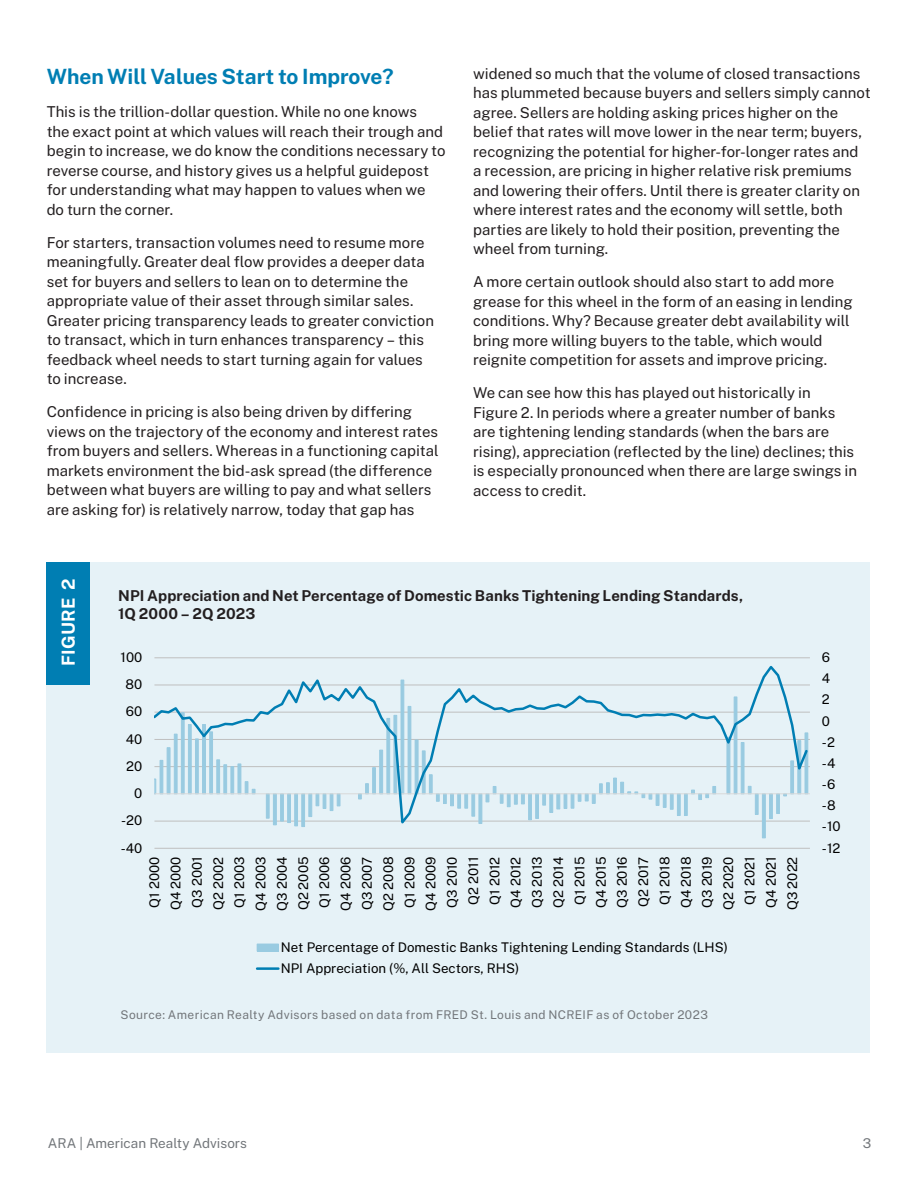
<style>
.page{position:relative;width:918px;height:1188px;background:#fff}
.page>*{position:absolute;margin:0;border:0;box-sizing:border-box;transform-origin:0 0}
.Subheaders{font:700 21px "Public Sans";color:#007eb3}
.t1{font:700 18px "Public Sans";letter-spacing:.015em;color:#fff}
.t2{font:15px/19.5px "Public Sans";color:#231f20}
.t3{font:700 15px/18px "Public Sans";letter-spacing:.005em;color:#231f20}
.t4{font:13.5px "Public Sans";color:#72767a}
.t5{font:13.35px/21.3px "Public Sans";color:#000;text-align:center}
.t6{font:12px "Public Sans";letter-spacing:.03em;color:#72767a}
</style>
<div class="page">
<div style="left:47px;top:562px;width:823px;height:491px;background:#e6f2f7"></div>
<div style="left:47px;top:562px;width:43px;height:123px;background:#007eb3"></div>
<hr style="left:154px;top:848px;width:656px;height:1px;background:#bfbfbf">
<hr style="left:154px;top:657px;width:656px;height:1px;background:#bfbfbf">
<svg style="left:154px;top:666px;width:656px;height:163px"></svg>
<div style="left:257px;top:944px;width:21px;height:7px;background:#99cbe1"></div>
<div style="left:257px;top:944px;width:22px;height:8px;border:1px solid #99cbe1"></div>
<hr style="left:257px;top:967px;width:21px;height:3px;background:#007eb3">
<p class="Subheaders" style="left:47px;top:61px;width:348px">When Will Values Start to Improve?</p>
<p class="t2" style="left:47px;top:101px;width:400px">This is the trillion-dollar question. While no one knows<br>the exact point at which values will reach their trough and begin to increase, we do know the conditions necessary to reverse course, and history gives us a helpful guidepost for understanding what may happen to values when we do turn the corner.</p>
<p class="t2" style="left:47px;top:232px;width:389px">For starters, transaction volumes need to resume more meaningfully. Greater deal flow provides a deeper data set for buyers and sellers to lean on to determine the appropriate value of their asset through similar sales.<br>Greater pricing transparency leads to greater conviction to transact, which in turn enhances transparency – this feedback wheel needs to start turning again for values to increase.</p>
<p class="t2" style="left:47px;top:401px;width:393px">Confidence in pricing is also being driven by differing views on the trajectory of the economy and interest rates from buyers and sellers. Whereas in a functioning capital markets environment the bid-ask spread (the difference between what buyers are willing to pay and what sellers are asking for) is relatively narrow, today that gap has</p>
<p class="t2" style="left:473px;top:62px;width:399px">widened so much that the volume of closed transactions has plummeted because buyers and sellers simply cannot agree. Sellers are holding asking prices higher on the belief that rates will move lower in the near term; buyers, recognizing the potential for higher-for-longer rates and a recession, are pricing in higher relative risk premiums and lowering their offers. Until there is greater clarity on where interest rates and the economy will settle, both parties are likely to hold their position, preventing the wheel from turning.</p>
<p class="t2" style="left:473px;top:271px;width:381px">A more certain outlook should also start to add more grease for this wheel in the form of an easing in lending conditions. Why? Because greater debt availability will bring more willing buyers to the table, which would reignite competition for assets and improve pricing.</p>
<p class="t2" style="left:473px;top:382px;width:386px">We can see how this has played out historically in Figure 2. In periods where a greater number of banks are tightening lending standards (when the bars are rising), appreciation (reflected by the line) declines; this is especially pronounced when there are large swings in access to credit.</p>
<p class="t1" style="left:55px;top:666px;width:89px;rotate:-90deg">FIGURE 2</p>
<p class="t3" style="left:118px;top:585px;width:626px">NPI Appreciation and Net Percentage of Domestic Banks Tightening Lending Standards,<br>1Q 2000 – 2Q 2023</p>
<p class="t5" style="left:121px;top:646px;width:23px">100</p>
<p class="t5" style="left:126px;top:673px;width:18px">80</p>
<p class="t5" style="left:126px;top:700px;width:18px">60</p>
<p class="t5" style="left:126px;top:727px;width:18px">40</p>
<p class="t5" style="left:126px;top:755px;width:18px">20</p>
<p class="t5" style="left:134px;top:782px;width:10px">0</p>
<p class="t5" style="left:121px;top:809px;width:23px">-20</p>
<p class="t5" style="left:121px;top:836px;width:23px">-40</p>
<p class="t5" style="left:143px;top:911px;width:56px;rotate:-90deg">Q1 2000<br>Q4 2000<br>Q3 2001<br>Q2 2002<br>Q1 2003<br>Q4 2003<br>Q3 2004<br>Q2 2005<br>Q1 2006<br>Q4 2006<br>Q3 2007<br>Q2 2008<br>Q1 2009<br>Q4 2009<br>Q3 2010<br>Q2 2011<br>Q1 2012<br>Q4 2012<br>Q3 2013<br>Q2 2014<br>Q1 2015<br>Q4 2015<br>Q3 2016<br>Q2 2017<br>Q1 2018<br>Q4 2018<br>Q3 2019<br>Q2 2020<br>Q1 2021<br>Q4 2021<br>Q3 2022</p>
<p class="t5" style="left:281px;top:936px;width:449px;text-align:left">Net Percentage of Domestic Banks Tightening Lending Standards (LHS)<br>NPI Appreciation (%, All Sectors, RHS)</p>
<p class="t6" style="left:121px;top:1006px;width:589px">Source: American Realty Advisors based on data from FRED St. Louis and NCREIF as of October 2023</p>
<p class="t5" style="left:822px;top:646px;width:10px">6</p>
<p class="t5" style="left:822px;top:667px;width:10px">4</p>
<p class="t5" style="left:822px;top:688px;width:9px">2</p>
<p class="t5" style="left:822px;top:709px;width:10px">0</p>
<p class="t5" style="left:822px;top:730px;width:15px">-2</p>
<p class="t5" style="left:822px;top:752px;width:15px">-4</p>
<p class="t5" style="left:822px;top:773px;width:15px">-6</p>
<p class="t5" style="left:822px;top:794px;width:15px">-8</p>
<p class="t5" style="left:822px;top:815px;width:20px">-10</p>
<p class="t5" style="left:822px;top:836px;width:20px">-12</p>
<p class="t4" style="left:48px;top:1133px;width:201px">ARA | American Realty Advisors</p>
<p class="t4" style="left:863px;top:1133px;width:10px">3</p>
</div>
